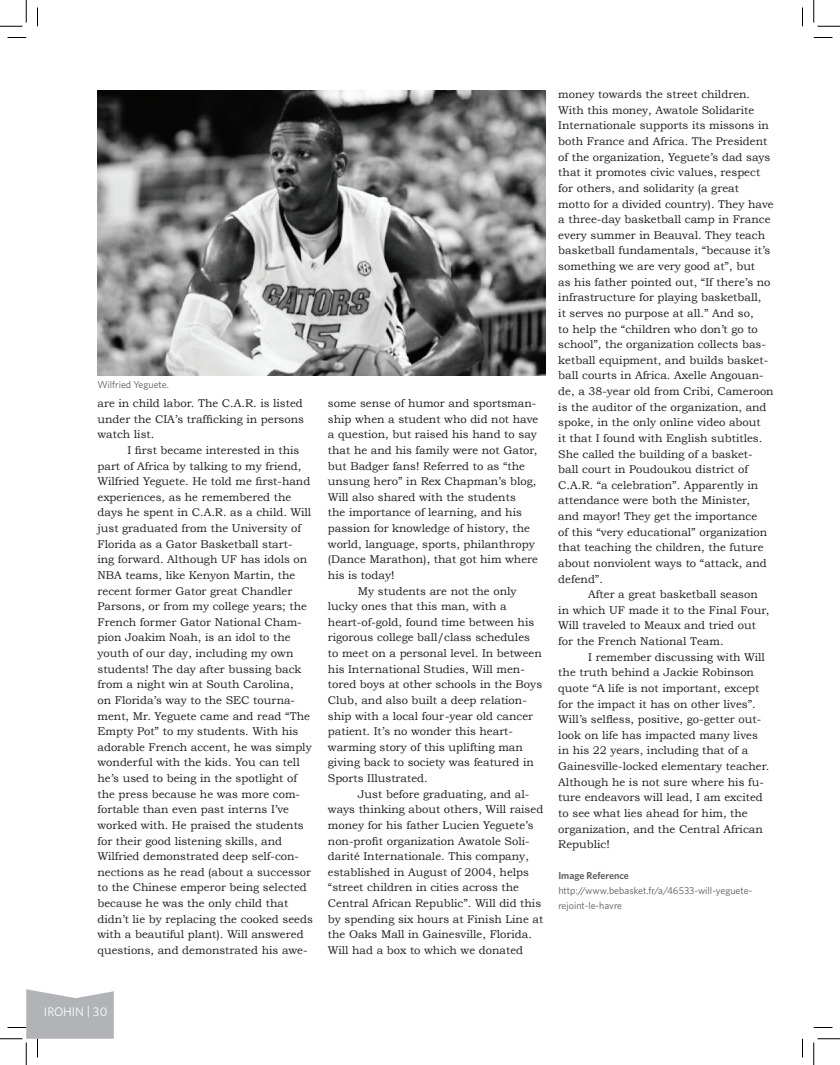
<style>
.page{position:relative;width:840px;height:1065px;background:#fff}
.page>*{position:absolute;margin:0;border:0;box-sizing:border-box;transform-origin:0 0}
.t1{font:12.5px "Whitney";color:#fff}
.t2{font:11.25px/15.6px "Bookman Old Style";color:#231f20}
.t3{font:10px/15px "Whitney";color:#57585a}
.t4{font:600 10px "Whitney";color:#57585a}
</style>
<div class="page">
<img style="left:98px;top:90px;width:448px;height:286px">
<svg style="left:8px;top:37px;width:18px;height:1px"></svg>
<svg style="left:814px;top:37px;width:18px;height:1px"></svg>
<svg style="left:814px;top:1027px;width:18px;height:1px"></svg>
<svg style="left:37px;top:8px;width:1px;height:18px"></svg>
<svg style="left:802px;top:8px;width:1px;height:18px"></svg>
<svg style="left:802px;top:1039px;width:1px;height:19px"></svg>
<svg style="left:0;top:0;width:27px;height:27px"></svg>
<svg style="left:0;top:989px;width:114px;height:76px"></svg>
<svg style="left:814px;top:0;width:26px;height:27px"></svg>
<svg style="left:814px;top:1039px;width:26px;height:26px"></svg>
<p class="t3" style="left:98px;top:377px;width:73px">Wilfried Yeguete.</p>
<p class="t2" style="left:98px;top:395px;width:208px;text-align:justify">are in child labor. The C.A.R. is listed under the CIA’s trafficking in persons watch list.</p>
<p class="t2" style="left:98px;top:442px;width:217px;text-indent:30px">I first became interested in this part of Africa by talking to my friend, Wilfried Yeguete. He told me first-hand experiences, as he remembered the days he spent in C.A.R. as a child. Will just graduated from the University of Florida as a Gator Basketball start-<br>ing forward. Although UF has idols on NBA teams, like Kenyon Martin, the recent former Gator great Chandler Parsons, or from my college years; the French former Gator National Cham&shy;pion Joakim Noah, is an idol to the youth of our day, including my own students! The day after bussing back from a night win at South Carolina,<br>on Florida’s way to the SEC tourna&shy;ment, Mr. Yeguete came and read “The Empty Pot” to my students. With his adorable French accent, he was simply wonderful with the kids. You can tell he’s used to being in the spotlight of the press because he was more com&shy;fortable than even past interns I’ve worked with. He praised the students for their good listening skills, and Wilfried demonstrated deep self-con&shy;nections as he read (about a successor to the Chinese emperor being selected because he was the only child that didn’t lie by replacing the cooked seeds with a beautiful plant). Will answered questions, and demonstrated his awe-</p>
<p class="t2" style="left:328px;top:395px;width:210px">some sense of humor and sportsman-</p>
<p class="t2" style="left:328px;top:411px;width:212px">ship when a student who did not have</p>
<p class="t2" style="left:328px;top:427px;width:211px">a question, but raised his hand to say</p>
<p class="t2" style="left:328px;top:442px;width:211px">that he and his family were not Gator,</p>
<p class="t2" style="left:328px;top:458px;width:199px">but Badger fans! Referred to as “the</p>
<p class="t2" style="left:328px;top:474px;width:210px">unsung hero” in Rex Chapman’s blog,</p>
<p class="t2" style="left:328px;top:489px;width:189px">Will also shared with the students</p>
<p class="t2" style="left:328px;top:505px;width:196px">the importance of learning, and his</p>
<p class="t2" style="left:328px;top:520px;width:204px">passion for knowledge of history, the</p>
<p class="t2" style="left:328px;top:536px;width:208px">world, language, sports, philanthropy</p>
<p class="t2" style="left:328px;top:552px;width:212px">(Dance Marathon), that got him where</p>
<p class="t2" style="left:328px;top:567px;width:68px">his is today!</p>
<p class="t2" style="left:358px;top:583px;width:160px">My students are not the only</p>
<p class="t2" style="left:328px;top:599px;width:180px">lucky ones that this man, with a</p>
<p class="t2" style="left:328px;top:614px;width:208px">heart-of-gold, found time between his</p>
<p class="t2" style="left:328px;top:630px;width:204px">rigorous college ball/class schedules</p>
<p class="t2" style="left:328px;top:645px;width:215px">to meet on a personal level. In between</p>
<p class="t2" style="left:328px;top:661px;width:198px">his International Studies, Will men-</p>
<p class="t2" style="left:328px;top:677px;width:216px">tored boys at other schools in the Boys</p>
<p class="t2" style="left:328px;top:692px;width:200px">Club, and also built a deep relation-</p>
<p class="t2" style="left:328px;top:708px;width:207px">ship with a local four-year old cancer</p>
<p class="t2" style="left:328px;top:724px;width:187px">patient. It’s no wonder this heart-</p>
<p class="t2" style="left:328px;top:739px;width:196px">warming story of this uplifting man</p>
<p class="t2" style="left:328px;top:755px;width:207px">giving back to society was featured in</p>
<p class="t2" style="left:328px;top:770px;width:101px">Sports Illustrated.</p>
<p class="t2" style="left:358px;top:786px;width:173px">Just before graduating, and al-</p>
<p class="t2" style="left:328px;top:802px;width:217px">ways thinking about others, Will raised</p>
<p class="t2" style="left:328px;top:817px;width:207px">money for his father Lucien Yeguete’s</p>
<p class="t2" style="left:328px;top:833px;width:203px">non-profit organization Awatole Soli-</p>
<p class="t2" style="left:328px;top:849px;width:203px">darité Internationale. This company,</p>
<p class="t2" style="left:328px;top:864px;width:203px">established in August of 2004, helps</p>
<p class="t2" style="left:328px;top:880px;width:193px">“street children in cities across the</p>
<p class="t2" style="left:328px;top:895px;width:215px">Central African Republic”. Will did this</p>
<p class="t2" style="left:328px;top:911px;width:217px">by spending six hours at Finish Line at</p>
<p class="t2" style="left:328px;top:927px;width:206px">the Oaks Mall in Gainesville, Florida.</p>
<p class="t2" style="left:328px;top:942px;width:197px">Will had a box to which we donated</p>
<p class="t2" style="left:558px;top:87px;width:217px">money towards the street children.<br>With this money, Awatole Solidarite Internationale supports its missons in both France and Africa. The President of the organization, Yeguete’s dad says that it promotes civic values, respect for others, and solidarity (a great<br>motto for a divided country). They have a three-day basketball camp in France every summer in Beauval. They teach basketball fundamentals, “because it’s something we are very good at”, but<br>as his father pointed out, “If there’s no infrastructure for playing basketball,<br>it serves no purpose at all.” And so,<br>to help the “children who don’t go to school”, the organization collects bas&shy;ketball equipment, and builds basket&shy;ball courts in Africa. Axelle Angouan&shy;de, a 38-year old from Cribi, Cameroon is the auditor of the organization, and spoke, in the only online video about<br>it that I found with English subtitles.<br>She called the building of a basket&shy;ball court in Poudoukou district of C.A.R. “a celebration”. Apparently in attendance were both the Minister, and mayor! They get the importance<br>of this “very educational” organization that teaching the children, the future about nonviolent ways to “attack, and defend”.</p>
<p class="t2" style="left:558px;top:587px;width:213px;text-indent:30px">After a great basketball season in which UF made it to the Final Four, Will traveled to Meaux and tried out for the French National Team.</p>
<p class="t2" style="left:558px;top:649px;width:213px;text-indent:30px">I remember discussing with Will the truth behind a Jackie Robinson quote “A life is not important, except for the impact it has on other lives”.<br>Will’s selfless, positive, go-getter out&shy;look on life has impacted many lives in his 22 years, including that of a Gainesville-locked elementary teacher.<br>Although he is not sure where his fu&shy;ture endeavors will lead, I am excited to see what lies ahead for him, the organization, and the Central African Republic!</p>
<p class="t4" style="left:558px;top:869px;width:72px">Image Reference</p>
<p class="t3" style="left:558px;top:882px;width:196px">http://www.bebasket.fr/a/46533-will-yeguete&shy;rejoint-le-havre</p>
<p class="t1" style="left:44px;top:1005px;width:65px">IROHIN | 30</p>
</div>
